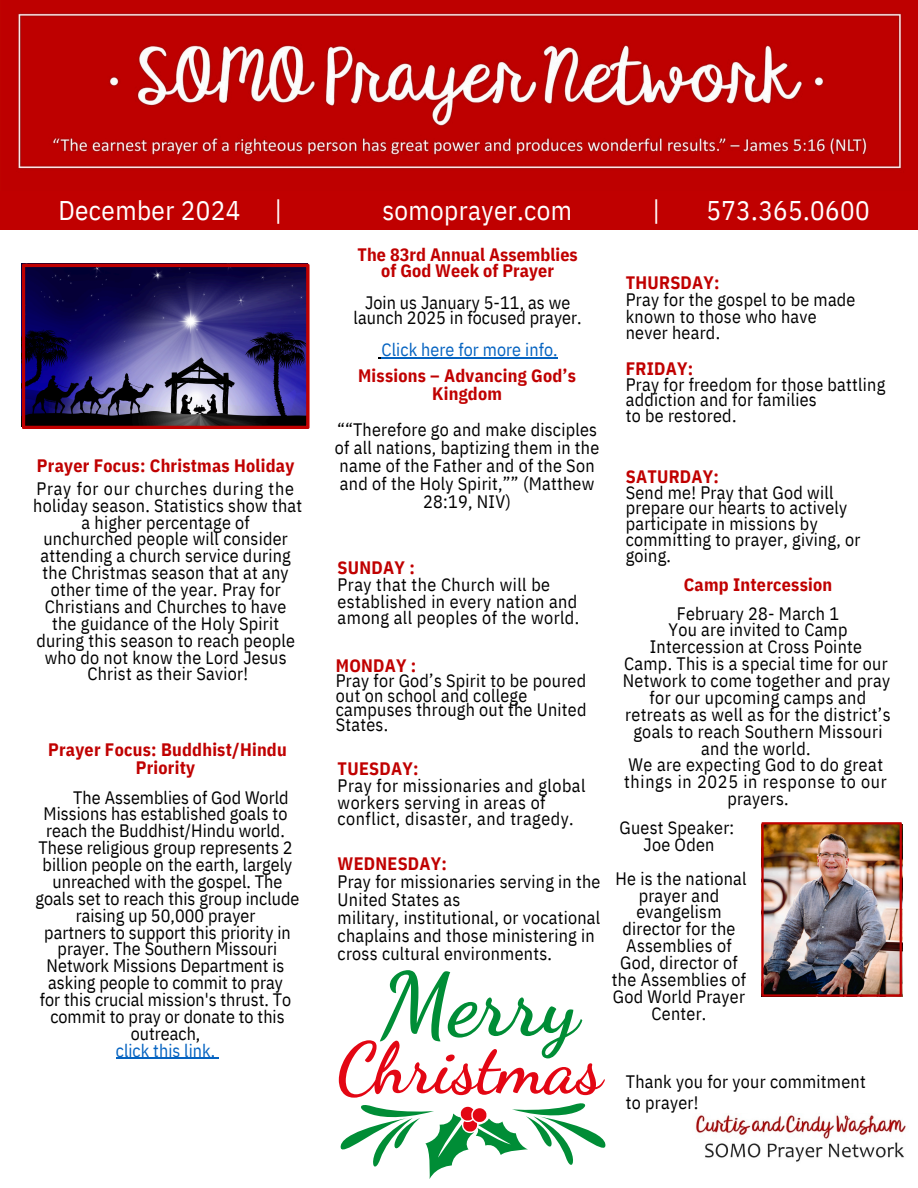
<style>
.page{position:relative;width:918px;height:1188px;background:#fff}
.page>*{position:absolute;margin:0;border:0;box-sizing:border-box;transform-origin:0 0}
.t1{font:27px "IBM Plex Sans Cond";letter-spacing:.015em;color:#fff}
.t2{font:18px/16.8px "IBM Plex Sans Cond";letter-spacing:.015em;color:#000}
.t3{font:700 18px/18px "IBM Plex Sans Cond";letter-spacing:.015em;color:#c00000;text-align:center}
.t4{font:18px "IBM Plex Sans Cond";letter-spacing:.005em;color:#0563c1}
.t5{font:18px "IBM Plex Sans Cond";letter-spacing:.045em;color:#000}
.t6{font:18px "IBM Plex Sans Cond";letter-spacing:.04em;color:#000}
</style>
<div class="page">
<div style="left:0;top:185px;width:918px;height:44px;background:#c00000"></div>
<img style="left:22px;top:264px;width:287px;height:165px">
<img style="left:761px;top:822px;width:141px;height:175px">
<svg style="left:338px;top:970px;width:268px;height:209px"></svg>
<img style="left:695px;top:1115px;width:211px;height:47px">
<img style="left:0;top:0;width:918px;height:185px">
<hr style="left:116px;top:1058px;width:95px;height:1px;background:#0563c1">
<hr style="left:382px;top:357px;width:176px;height:1px;background:#0563c1">
<p class="t1" style="left:58px;top:193px;width:184px">December 2024</p>
<h1 class="t1" style="left:274px;top:193px;width:9px">|</h1>
<p class="t1" style="left:382px;top:193px;width:191px">somoprayer.com</p>
<h2 class="t1" style="left:652px;top:193px;width:9px">|</h2>
<p class="t1" style="left:706px;top:193px;width:165px">573.365.0600</p>
<p class="t3" style="left:37px;top:457px;width:259px">Prayer Focus: Christmas Holiday</p>
<p class="t5" style="left:36px;top:476px;width:259px">Pray for our churches during the</p>
<p class="t2" style="left:33px;top:496px;width:271px;text-align:center">holiday season. Statistics show that a higher percentage of</p>
<p class="t2" style="left:44px;top:530px;width:246px">unchurched people will consider</p>
<p class="t2" style="left:41px;top:547px;width:252px">attending a church service during</p>
<p class="t2" style="left:43px;top:564px;width:248px">the Christmas season that at any</p>
<p class="t2" style="left:51px;top:581px;width:231px">other time of the year. Pray for</p>
<p class="t2" style="left:45px;top:598px;width:243px">Christians and Churches to have</p>
<p class="t2" style="left:52px;top:615px;width:228px">the guidance of the Holy Spirit</p>
<p class="t2" style="left:36px;top:631px;width:260px">during this season to reach people</p>
<h2 class="t2" style="left:45px;top:648px;width:243px">who do not know the Lord Jesus</h2>
<p class="t2" style="left:87px;top:665px;width:162px">Christ as their Savior!</p>
<p class="t3" style="left:48px;top:740px;width:240px">Prayer Focus: Buddhist/Hindu<br>Priority</p>
<p class="t2" style="left:73px;top:788px;width:217px">The Assemblies of God World</p>
<p class="t2" style="left:44px;top:805px;width:245px">Missions has established goals to</p>
<p class="t2" style="left:46px;top:822px;width:240px">reach the Buddhist/Hindu world.</p>
<p class="t2" style="left:39px;top:839px;width:255px">These religious group represents 2</p>
<p class="t2" style="left:43px;top:856px;width:251px;text-align:center">billion people on the earth, largely unreached with the gospel. The</p>
<p class="t2" style="left:35px;top:890px;width:266px;text-align:center">goals set to reach this group include raising up 50,000 prayer</p>
<p class="t2" style="left:44px;top:923px;width:248px;text-align:center">partners to support this priority in prayer. The Southern Missouri<br>Network Missions Department is</p>
<p class="t2" style="left:48px;top:974px;width:236px">asking people to commit to pray</p>
<p class="t2" style="left:40px;top:991px;width:253px">for this crucial mission's thrust. To</p>
<h2 class="t2" style="left:50px;top:1008px;width:236px;text-align:center">commit to pray or donate to this outreach,</h2>
<p class="t4" style="left:116px;top:1038px;width:101px">click this link.</p>
<h2 class="t3" style="left:358px;top:247px;width:222px;line-height:15.8px">The 83rd Annual Assemblies of God Week of Prayer</h2>
<p class="t2" style="left:354px;top:294px;width:230px;line-height:15.8px;text-align:center">Join us January 5-11, as we launch 2025 in focused prayer.</p>
<p class="t4" style="left:382px;top:337px;width:178px">Click here for more info.</p>
<p class="t3" style="left:626px;top:273px;width:95px">THURSDAY:</p>
<p class="t2" style="left:626px;top:291px;width:231px">Pray for the gospel to be made known to those who have</p>
<p class="t2" style="left:626px;top:324px;width:96px">never heard.</p>
<p class="t3" style="left:626px;top:359px;width:69px">FRIDAY:</p>
<p class="t2" style="left:626px;top:376px;width:261px;line-height:15.8px">Pray for freedom for those battling addiction and for families</p>
<p class="t2" style="left:626px;top:407px;width:112px">to be restored.</p>
<p class="t3" style="left:358px;top:366px;width:220px">Missions – Advancing God’s<br>Kingdom</p>
<p class="t2" style="left:335px;top:420px;width:266px;line-height:18px;text-align:center">““Therefore go and make disciples of all nations, baptizing them in the name of the Father and of the Son and of the Holy Spirit,”” (Matthew<br>28:19, NIV)</p>
<p class="t3" style="left:626px;top:467px;width:95px">SATURDAY:</p>
<p class="t2" style="left:626px;top:484px;width:223px;line-height:15.8px">Send me! Pray that God will prepare our hearts to actively</p>
<p class="t2" style="left:626px;top:515px;width:236px;line-height:15.8px">participate in missions by committing to prayer, giving, or going.</p>
<p class="t3" style="left:684px;top:575px;width:150px">Camp Intercession</p>
<p class="t3" style="left:338px;top:558px;width:79px">SUNDAY :</p>
<p class="t2" style="left:338px;top:575px;width:241px">Pray that the Church will be established in every nation and</p>
<p class="t2" style="left:338px;top:609px;width:243px">among all peoples of the world.</p>
<p class="t2" style="left:677px;top:604px;width:164px">February 28- March 1</p>
<p class="t2" style="left:650px;top:621px;width:214px;text-align:center">You are invited to Camp<br>Intercession at Cross Pointe</p>
<p class="t2" style="left:624px;top:655px;width:265px">Camp. This is a special time for our</p>
<p class="t2" style="left:623px;top:672px;width:269px">Network to come together and pray</p>
<p class="t2" style="left:625px;top:689px;width:267px;text-align:center">for our upcoming camps and retreats as well as for the district’s goals to reach Southern Missouri and the world.</p>
<p class="t2" style="left:629px;top:756px;width:256px">We are expecting God to do great</p>
<p class="t6" style="left:624px;top:770px;width:264px">things in 2025 in response to our</p>
<h2 class="t2" style="left:727px;top:790px;width:63px">prayers.</h2>
<p class="t3" style="left:336px;top:657px;width:82px">MONDAY :</p>
<p class="t2" style="left:336px;top:673px;width:252px;line-height:14.7px">Pray for God’s Spirit to be poured out on school and college</p>
<p class="t2" style="left:336px;top:702px;width:252px;line-height:14.7px">campuses through out the United<br>States.</p>
<p class="t3" style="left:338px;top:759px;width:82px">TUESDAY:</p>
<p class="t2" style="left:338px;top:777px;width:249px">Pray for missionaries and global workers serving in areas of</p>
<p class="t2" style="left:338px;top:810px;width:238px">conflict, disaster, and tragedy.</p>
<p class="t3" style="left:338px;top:854px;width:111px">WEDNESDAY:</p>
<p class="t2" style="left:338px;top:872px;width:264px;line-height:18px">Pray for missionaries serving in the<br>United States as</p>
<p class="t2" style="left:338px;top:908px;width:264px;line-height:18px">military, institutional, or vocational chaplains and those ministering in</p>
<p class="t2" style="left:338px;top:945px;width:216px">cross cultural environments.</p>
<p class="t2" style="left:620px;top:819px;width:116px">Guest Speaker:</p>
<p class="t2" style="left:644px;top:836px;width:72px">Joe Oden</p>
<p class="t2" style="left:612px;top:869px;width:136px;text-align:center">He is the national prayer and evangelism director for the<br>Assemblies of<br>God, director of the Assemblies of<br>God World Prayer<br>Center.</p>
<p class="t2" style="left:626px;top:1070px;width:241px;line-height:21.3px">Thank you for your commitment to prayer!</p>
</div>
